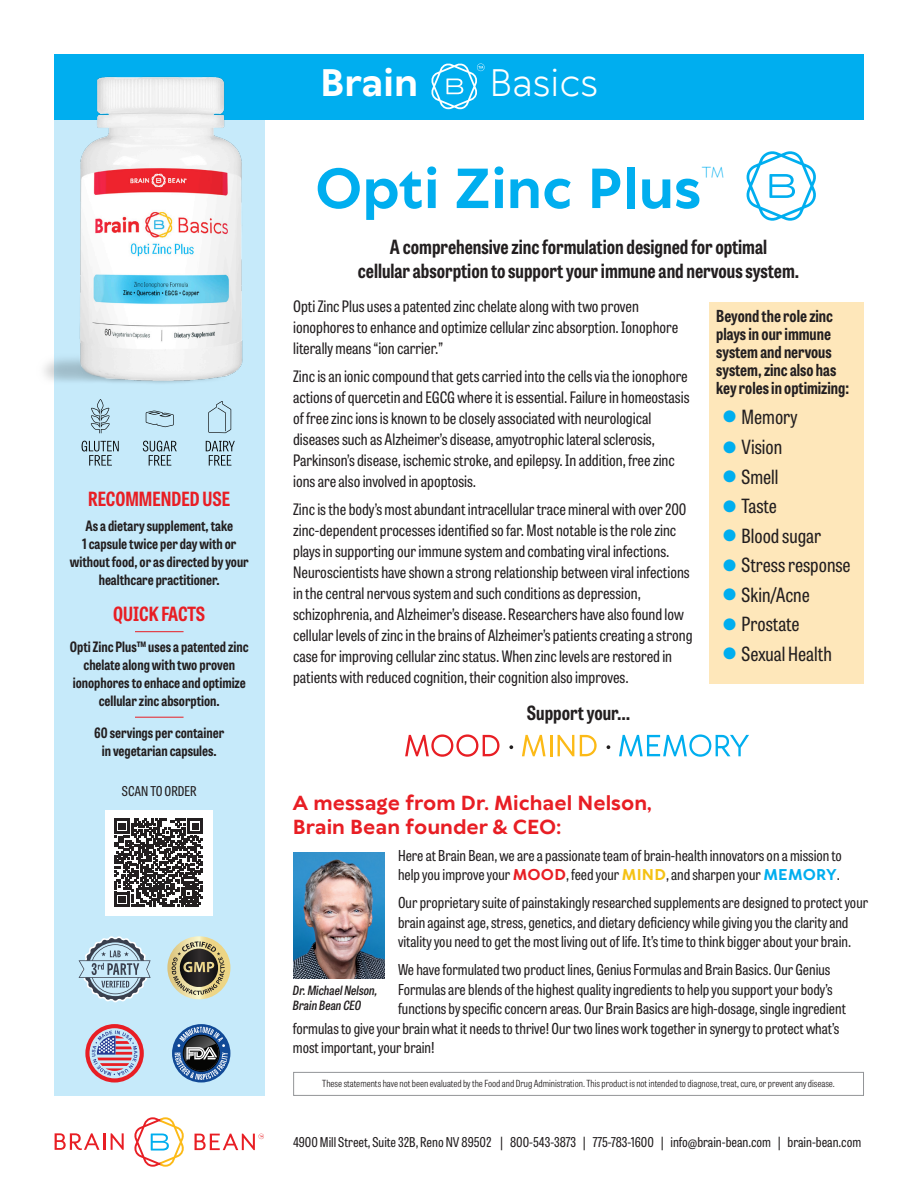
<style>
.page{position:relative;width:918px;height:1188px;background:#fff}
.page>*{position:absolute;margin:0;border:0;box-sizing:border-box;transform-origin:0 0}
.t1{font:700 54px "TT Wellingtons";color:#00aeef}
.t2{font:36.75px "TT Wellingtons";color:#fff}
.t3{font:700 36.75px "TT Wellingtons";color:#fff}
.t4{font:700 19.5px/24px "Tablet Gothic Condensed";color:#231f20;text-align:center}
.t5{font:19.5px "Tablet Gothic Condensed";color:#231f20}
.t6{font:700 19.5px/24px "TT Wellingtons";color:#e81e24}
.t7{font:700 19.5px "Tablet Gothic Condensed";color:#e81e24}
.t8{font:700 16.5px/18px "Tablet Gothic Condensed";color:#231f20}
.t9{font:15.75px/21px "Tablet Gothic Condensed";color:#231f20}
.t10{font:15px/19.5px "Tablet Gothic Condensed";color:#231f20}
.t11{font:700 14.25px/18px "Tablet Gothic Condensed";color:#231f20;text-align:center}
.t12{font:13.5px "Tablet Gothic Condensed";color:#231f20}
.t13{font:italic 600 12.75px "Tablet Gothic Condensed";color:#231f20}
.t14{font:300 9.75px "Tablet Gothic Condensed";color:#231f20}
.s1{color:#00aeef}
.s2{font-family:"TT Wellingtons";font-weight:700;color:#e81e24}
.s3{font-family:"TT Wellingtons";font-weight:700;color:#f5c214}
.s4{font-family:"TT Wellingtons";font-weight:700;color:#00aeef}
</style>
<div class="page">
<div style="left:54px;top:65px;width:211px;height:1031px;background:#c6eafa"></div>
<svg style="left:405px;top:734px;width:95px;height:23px"></svg>
<svg style="left:522px;top:735px;width:24px;height:21px"></svg>
<hr style="left:550px;top:735px;width:2px;height:21px;background:#fcba17">
<svg style="left:558px;top:735px;width:16px;height:21px"></svg>
<svg style="left:580px;top:735px;width:17px;height:21px"></svg>
<svg style="left:619px;top:734px;width:130px;height:23px"></svg>
<svg style="left:509px;top:745px;width:4px;height:4px"></svg>
<svg style="left:607px;top:745px;width:3px;height:4px"></svg>
<img style="left:293px;top:852px;width:92px;height:127px">
<div style="left:293px;top:1072px;width:571px;height:24px;border:1px solid #939598"></div>
<svg style="left:746px;top:151px;width:70px;height:70px"></svg>
<svg style="left:206px;top:441px;width:29px;height:25px"></svg>
<svg style="left:208px;top:401px;width:23px;height:32px"></svg>
<svg style="left:143px;top:441px;width:34px;height:25px"></svg>
<svg style="left:146px;top:410px;width:28px;height:17px"></svg>
<svg style="left:82px;top:441px;width:37px;height:25px"></svg>
<svg style="left:90px;top:399px;width:20px;height:34px"></svg>
<svg style="left:79px;top:936px;width:72px;height:66px"></svg>
<svg style="left:172px;top:1024px;width:58px;height:59px"></svg>
<svg style="left:175px;top:1027px;width:53px;height:53px;background:#597291"></svg>
<svg style="left:85px;top:1024px;width:59px;height:59px"></svg>
<svg style="left:167px;top:936px;width:63px;height:63px"></svg>
<hr style="left:135px;top:631px;width:49px;height:1px;background:#e81e24">
<hr style="left:135px;top:717px;width:49px;height:1px;background:#e81e24">
<svg style="left:134px;top:1117px;width:50px;height:50px"></svg>
<svg style="left:111px;top:1133px;width:13px;height:17px"></svg>
<svg style="left:55px;top:1133px;width:50px;height:17px"></svg>
<svg style="left:195px;top:1134px;width:69px;height:16px"></svg>
<div style="left:54px;top:54px;width:810px;height:65px;background:#00aeef"></div>
<svg style="left:431px;top:63px;width:54px;height:47px"></svg>
<img style="left:44px;top:76px;width:236px;height:307px">
<div style="left:105px;top:810px;width:108px;height:106px;background:#fff"></div>
<svg style="left:115px;top:819px;width:88px;height:88px"></svg>
<div style="left:710px;top:302px;width:154px;height:382px;background:#fee7ba"></div>
<p class="t7" style="left:88px;top:486px;width:144px">RECOMMENDED USE</p>
<p class="t11" style="left:70px;top:516px;width:180px">As a dietary supplement, take<br>1 capsule twice per day with or without food, or as directed by your healthcare practitioner.</p>
<p class="t7" style="left:113px;top:600px;width:94px">QUICK FACTS</p>
<p class="t11" style="left:70px;top:638px;width:180px">Opti Zinc Plus™ uses a patented zinc chelate along with two proven ionophores to enhace and optimize cellular zinc absorption.</p>
<p class="t11" style="left:94px;top:723px;width:131px">60 servings per container in vegetarian capsules.</p>
<p class="t12" style="left:122px;top:782px;width:76px">SCAN TO ORDER</p>
<p class="t3" style="left:320px;top:58px;width:100px">Brain</p>
<p class="t2" style="left:489px;top:59px;width:110px">Basics</p>
<p class="t1" style="left:315px;top:153px;width:411px">Opti Zinc Plus<sup>™</sup></p>
<p class="t4" style="left:358px;top:234px;width:443px">A comprehensive zinc formulation designed for optimal<br>cellular absorption to support your immune and nervous system.</p>
<p class="t9" style="left:293px;top:295px;width:387px">Opti Zinc Plus uses a patented zinc chelate along with two proven ionophores to enhance and optimize cellular zinc absorption. Ionophore literally means “ion carrier.”</p>
<p class="t9" style="left:293px;top:365px;width:398px">Zinc is an ionic compound that gets carried into the cells via the ionophore actions of quercetin and EGCG where it is essential. Failure in homeostasis of free zinc ions is known to be closely associated with neurological diseases such as Alzheimer’s disease, amyotrophic lateral sclerosis, Parkinson’s disease, ischemic stroke, and epilepsy. In addition, free zinc ions are also involved in apoptosis.</p>
<p class="t9" style="left:293px;top:498px;width:401px">Zinc is the body’s most abundant intracellular trace mineral with over 200 zinc-dependent processes identified so far. Most notable is the role zinc plays in supporting our immune system and combating viral infections.<br>Neuroscientists have shown a strong relationship between viral infections in the central nervous system and such conditions as depression, schizophrenia, and Alzheimer’s disease. Researchers have also found low cellular levels of zinc in the brains of Alzheimer’s patients creating a strong case for improving cellular zinc status. When zinc levels are restored in patients with reduced cognition, their cognition also improves.</p>
<p class="t4" style="left:527px;top:701px;width:105px">Support your…</p>
<p class="t8" style="left:716px;top:306px;width:134px">Beyond the role zinc plays in our immune system and nervous system, zinc also has key roles in optimizing:</p>
<p class="t5" style="left:723px;top:404px;width:76px"><span class="s1">●</span> Memory</p>
<p class="t5" style="left:723px;top:434px;width:61px"><span class="s1">●</span> Vision</p>
<p class="t5" style="left:723px;top:463px;width:57px"><span class="s1">●</span> Smell</p>
<p class="t5" style="left:723px;top:493px;width:55px"><span class="s1">●</span> Taste</p>
<p class="t5" style="left:723px;top:522px;width:100px"><span class="s1">●</span> Blood sugar</p>
<p class="t5" style="left:723px;top:552px;width:129px"><span class="s1">●</span> Stress response</p>
<p class="t5" style="left:723px;top:581px;width:88px"><span class="s1">●</span> Skin/Acne</p>
<p class="t5" style="left:723px;top:611px;width:78px"><span class="s1">●</span> Prostate</p>
<p class="t5" style="left:723px;top:640px;width:110px"><span class="s1">●</span> Sexual Health</p>
<p class="t6" style="left:293px;top:791px;width:360px">A message from Dr. Michael Nelson,<br>Brain Bean founder &amp; CEO:</p>
<p class="t10" style="left:398px;top:845px;width:445px">Here at Brain Bean, we are a passionate team of brain-health innovators on a mission to help you improve your <span class="s2">MOOD</span>, feed your <span class="s3">MIND</span>, and sharpen your <span class="s4">MEMORY</span>.</p>
<p class="t10" style="left:398px;top:892px;width:472px">Our proprietary suite of painstakingly researched supplements are designed to protect your brain against age, stress, genetics, and dietary deficiency while giving you the clarity and vitality you need to get the most living out of life. It’s time to think bigger about your brain.</p>
<p class="t10" style="left:398px;top:960px;width:434px">We have formulated two product lines, Genius Formulas and Brain Basics. Our Genius</p>
<p class="t10" style="left:398px;top:979px;width:436px">Formulas are blends of the highest quality ingredients to help you support your body’s</p>
<p class="t10" style="left:398px;top:999px;width:449px">functions by specific concern areas. Our Brain Basics are high-dosage, single ingredient</p>
<p class="t10" style="left:293px;top:1018px;width:548px">formulas to give your brain what it needs to thrive! Our two lines work together in synergy to protect what’s</p>
<p class="t10" style="left:293px;top:1038px;width:143px">most important, your brain!</p>
<p class="t13" style="left:293px;top:981px;width:86px">Dr. Michael Nelson,</p>
<p class="t13" style="left:293px;top:996px;width:70px">Brain Bean CEO</p>
<p class="t14" style="left:322px;top:1077px;width:514px">These statements have not been evaluated by the Food and Drug Administration. This product is not intended to diagnose, treat, cure, or prevent any disease.</p>
<p class="t12" style="left:293px;top:1133px;width:570px">4900 Mill Street, Suite 32B, Reno NV 89502 | 800-543-3873 | 775-783-1600 | info@brain-bean.com | brain-bean.com</p>
</div>
